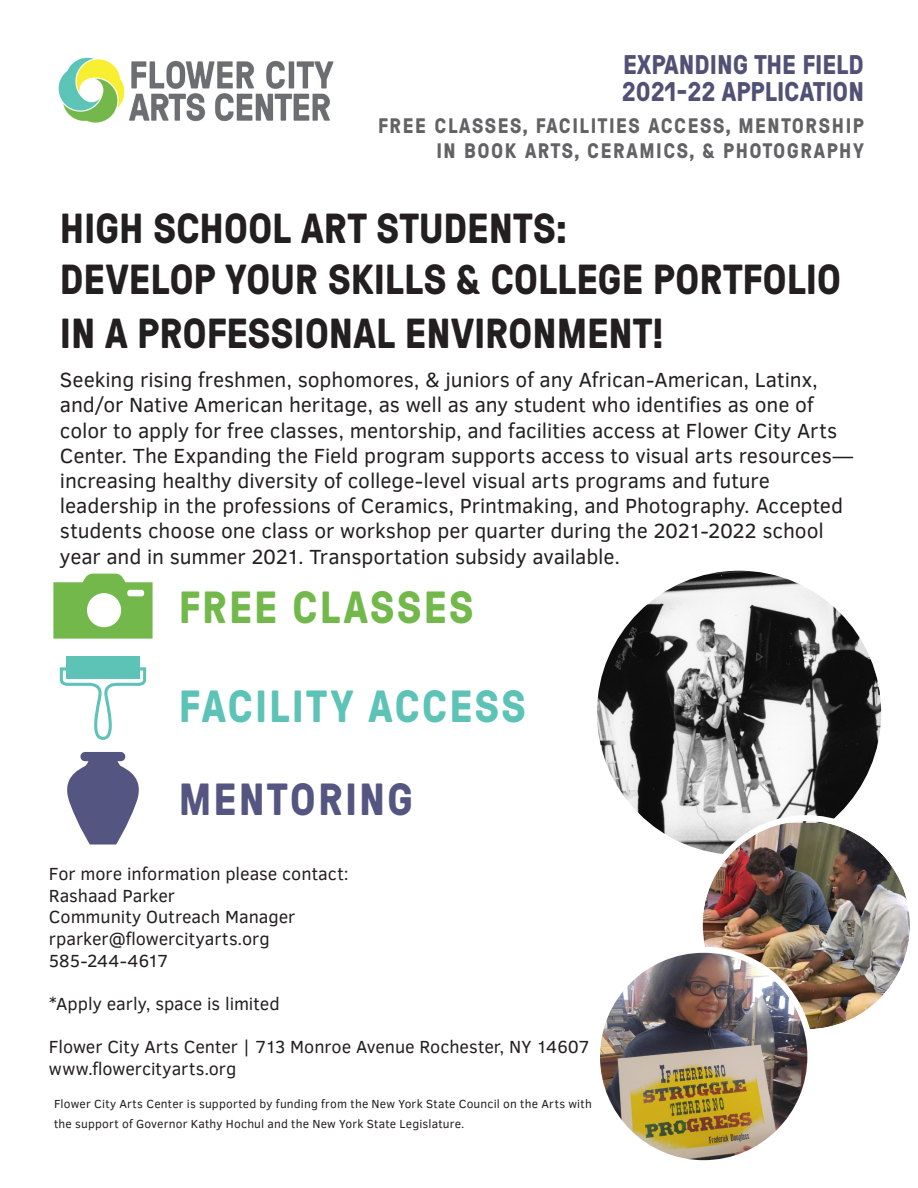
<style>
.page{position:relative;width:918px;height:1188px;background:#fff}
.page>*{position:absolute;margin:0;border:0;box-sizing:border-box;transform-origin:0 0}
.t1{font:700 45px "GT Pressura";letter-spacing:.045em;color:#5cc3b6}
.t2{font:700 45px "GT Pressura";letter-spacing:.05em;color:#72b84b}
.t3{font:700 45px "GT Pressura";letter-spacing:.045em;color:#555581}
.t4{font:700 42px/54px "GT Pressura";color:#231f20}
.t5{font:700 27px "GT Pressura";color:#515176}
.t6{font:21px/25.2px "Clear Sans";letter-spacing:-.005em;color:#231f20}
.t7{font:700 21px "GT Pressura";letter-spacing:.075em;color:#636366}
.t8{font:18px/21.6px "Clear Sans";letter-spacing:-.005em;color:#231f20}
.t9{font:12px/19.8px "Clear Sans";letter-spacing:.015em;color:#231f20}
</style>
<div class="page">
<img style="left:594px;top:568px;width:290px;height:290px;border-radius:145px">
<img style="left:703px;top:823px;width:206px;height:205px">
<div style="left:697px;top:815px;width:219px;height:220px;border:6px solid #fff;border-radius:50%"></div>
<img style="left:597px;top:950px;width:213px;height:213px;border-radius:107px">
<div style="left:594px;top:947px;width:219px;height:219px;border:6px solid #fff;border-radius:50%"></div>
<svg style="left:53px;top:574px;width:100px;height:65px;background:#82c05f"></svg>
<div style="left:127px;top:590px;width:17px;height:6px;background:#fff;border-radius:3px"></div>
<div style="left:87px;top:593px;width:34px;height:34px;background:#fff;border-radius:50%"></div>
<svg style="left:67px;top:752px;width:72px;height:93px"></svg>
<div style="left:66px;top:657px;width:74px;height:22px;background:#5cc3b6"></div>
<svg style="left:60px;top:667px;width:86px;height:73px"></svg>
<img style="left:58px;top:57px;width:276px;height:66px">
<p class="t5" style="left:623px;top:45px;width:242px">EXPANDING THE FIELD</p>
<p class="t5" style="left:622px;top:72px;width:244px">2021-22 APPLICATION</p>
<p class="t7" style="left:378px;top:110px;width:487px">FREE CLASSES, FACILITIES ACCESS, MENTORSHIP</p>
<p class="t7" style="left:436px;top:135px;width:429px">IN BOOK ARTS, CERAMICS, &amp; PHOTOGRAPHY</p>
<p class="t4" style="left:60px;top:200px;width:509px">HIGH SCHOOL ART STUDENTS:</p>
<p class="t4" style="left:60px;top:250px;width:783px">DEVELOP YOUR SKILLS &amp; COLLEGE PORTFOLIO<br>IN A PROFESSIONAL ENVIRONMENT!</p>
<p class="t6" style="left:60px;top:367px;width:795px">Seeking rising freshmen, sophomores, &amp; juniors of any African-American, Latinx, and/or Native American heritage, as well as any student who identifies as one of color to apply for free classes, mentorship, and facilities access at Flower City Arts Center. The Expanding the Field program supports access to visual arts resources— increasing healthy diversity of college-level visual arts programs and future leadership in the professions of Ceramics, Printmaking, and Photography. Accepted students choose one class or workshop per quarter during the 2021-2022 school year and in summer 2021. Transportation subsidy available.</p>
<p class="t2" style="left:179px;top:574px;width:296px">FREE CLASSES</p>
<p class="t1" style="left:179px;top:673px;width:349px">FACILITY ACCESS</p>
<p class="t3" style="left:179px;top:766px;width:236px">MENTORING</p>
<p class="t8" style="left:49px;top:863px;width:301px">For more information please contact:</p>
<p class="t8" style="left:49px;top:885px;width:128px">Rashaad Parker</p>
<p class="t8" style="left:49px;top:906px;width:248px">Community Outreach Manager</p>
<p class="t8" style="left:49px;top:928px;width:222px">rparker@flowercityarts.org</p>
<p class="t8" style="left:49px;top:949px;width:121px">585-244-4617</p>
<p class="t8" style="left:49px;top:993px;width:232px">*Apply early, space is limited</p>
<p class="t8" style="left:49px;top:1036px;width:542px">Flower City Arts Center | 713 Monroe Avenue Rochester, NY 14607 www.flowercityarts.org</p>
<p class="t9" style="left:54px;top:1094px;width:539px">Flower City Arts Center is supported by funding from the New York State Council on the Arts with the support of Governor Kathy Hochul and the New York State Legislature.</p>
</div>
